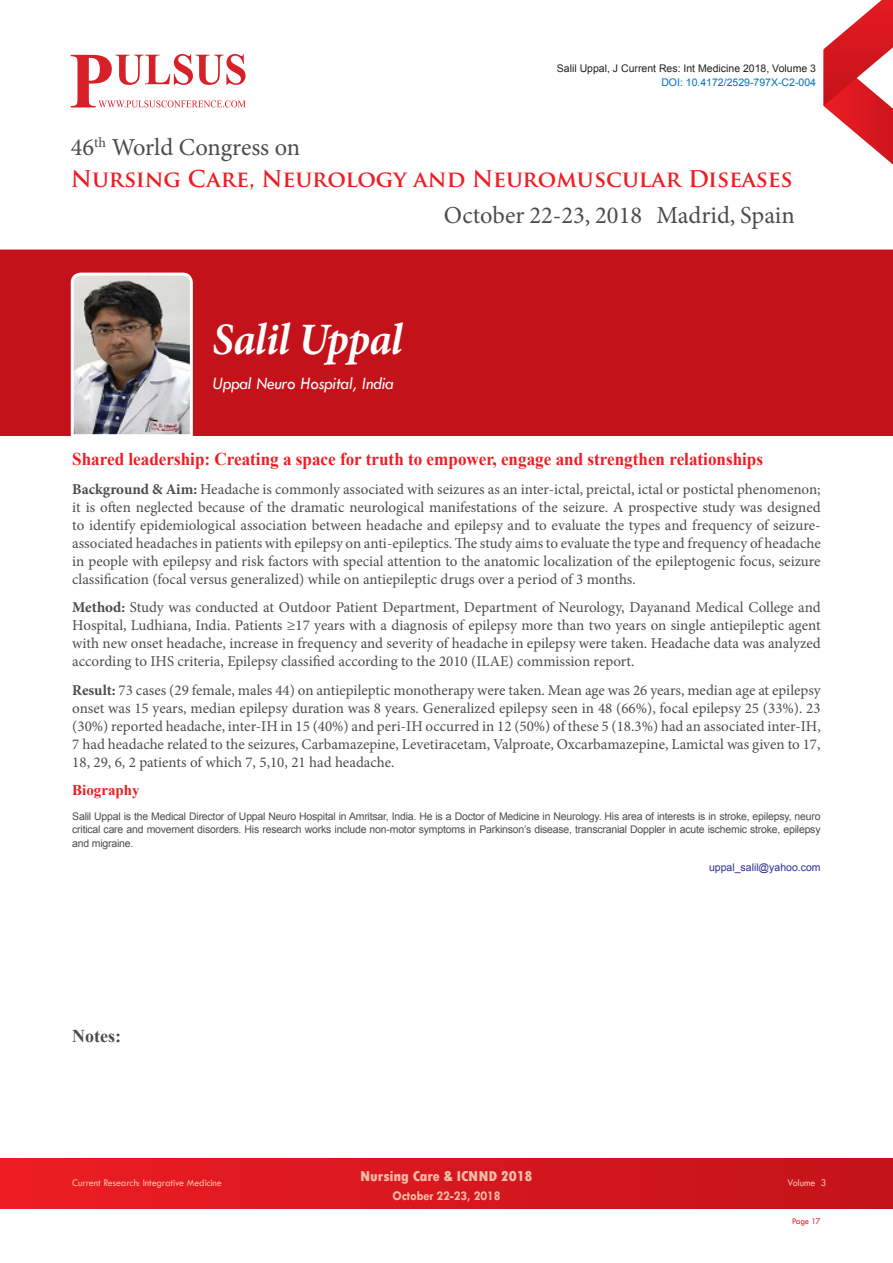
<style>
.page{position:relative;width:893px;height:1263px;background:#fff}
.page>*{position:absolute;margin:0;border:0;box-sizing:border-box;transform-origin:0 0}
.t1{font:italic 700 45px "Minion Pro";letter-spacing:-.015em;color:#fff;scale:.95 1}
.t2{font:24.45px "Minion Pro";color:#4b4c4d}
.t3{font:700 22.5px "Trajan Pro";letter-spacing:-.005em;color:#ee1d23}
.t4{font:700 18px "Times New Roman";color:#ee1d23;scale:.95 1}
.t5{font:italic 18px "Tw Cen";letter-spacing:-.01em;color:#fff;scale:.95 1}
.t6{font:700 18px "Times New Roman";color:#4b4c4d}
.Abstract{font:15px/18px "Minion Pro";color:#4b4c4d;text-align:justify}
.t7{font:800 condensed 15px "Tw Cen";letter-spacing:-.01em;color:#fabda6;scale:1.1 1}
.Bio_Heading{font:700 15px "Times New Roman";color:#ee1d23}
.t8{font:700 13.5px "Tw Cen";letter-spacing:-.01em;color:#fabda6;scale:.95 1}
.Biography{font:10.5px/13.5px "Arial";letter-spacing:-.02em;color:#4b4c4d;text-align:justify}
.t9{font:10.5px "Arial";color:#231f20}
.t10{font:10.5px "Tw Cen";letter-spacing:-.01em;color:#fabda6;scale:.95 1}
.t11{font:10.5px "Arial";color:#0072bc}
.Biography-2{font:10.5px "Arial";color:#2e3092}
.t12{font:9px "Tw Cen";letter-spacing:-.02em;color:#ee1d23;scale:.95 1}
.s1{font-weight:700}
</style>
<div class="page">
<div style="left:0;top:1159px;width:892px;height:49px;background:linear-gradient(to right,#ed1d23,#c3121b)"></div>
<hr style="left:0;top:250px;width:893px;height:1px;background:#ee1d23">
<svg style="left:71px;top:54px;width:175px;height:53px"></svg>
<svg style="left:824px;top:0;width:69px;height:165px"></svg>
<div style="left:0;top:250px;width:892px;height:186px;background:#c4121a"></div>
<img style="left:70px;top:272px;width:123px;height:164px">
<h2 class="t2" style="left:71px;top:131px;width:231px">46<sup>th</sup> World Congress on</h2>
<p class="t9" style="left:557px;top:61px;width:261px">Salil Uppal, J Current Res: Int Medicine 2018, Volume 3</p>
<p class="t11" style="left:661px;top:76px;width:156px">DOI: 10.4172/2529-797X-C2-004</p>
<h3 class="t3" style="left:71px;top:165px;width:723px">Nursing Care, Neurology and Neuromuscular Diseases</h3>
<h2 class="t2" style="left:444px;top:199px;width:352px">October 22-23, 2018 Madrid, Spain</h2>
<p class="t1" style="left:213px;top:307px;width:202px">Salil Uppal</p>
<p class="t5" style="left:213px;top:372px;width:192px">Uppal Neuro Hospital, India</p>
<p class="t4" style="left:72px;top:446px;width:729px">Shared leadership: Creating a space for truth to empower, engage and strengthen relationships</p>
<p class="Abstract" style="left:72px;top:480px;width:750px"><span class="s1">Background &amp; Aim:</span> Headache is commonly associated with seizures as an inter-ictal, preictal, ictal or postictal phenomenon; it is often neglected because of the dramatic neurological manifestations of the seizure. A prospective study was designed to identify epidemiological association between headache and epilepsy and to evaluate the types and frequency of seizure&shy;associated headaches in patients with epilepsy on anti-epileptics. The study aims to evaluate the type and frequency of headache in people with epilepsy and risk factors with special attention to the anatomic localization of the epileptogenic focus, seizure classification (focal versus generalized) while on antiepileptic drugs over a period of 3 months.</p>
<p class="Abstract" style="left:72px;top:598px;width:750px"><span class="s1">Method:</span> Study was conducted at Outdoor Patient Department, Department of Neurology, Dayanand Medical College and Hospital, Ludhiana, India. Patients ≥17 years with a diagnosis of epilepsy more than two years on single antiepileptic agent with new onset headache, increase in frequency and severity of headache in epilepsy were taken. Headache data was analyzed according to IHS criteria, Epilepsy classified according to the 2010 (ILAE) commission report.</p>
<p class="Abstract" style="left:72px;top:681px;width:750px"><span class="s1">Result:</span> 73 cases (29 female, males 44) on antiepileptic monotherapy were taken. Mean age was 26 years, median age at epilepsy onset was 15 years, median epilepsy duration was 8 years. Generalized epilepsy seen in 48 (66%), focal epilepsy 25 (33%). 23 (30%) reported headache, inter-IH in 15 (40%) and peri-IH occurred in 12 (50%) of these 5 (18.3%) had an associated inter-IH, 7 had headache related to the seizures, Carbamazepine, Levetiracetam, Valproate, Oxcarbamazepine, Lamictal was given to 17, 18, 29, 6, 2 patients of which 7, 5,10, 21 had headache.</p>
<p class="Bio_Heading" style="left:72px;top:780px;width:69px">Biography</p>
<p class="Biography" style="left:72px;top:809px;width:750px">Salil Uppal is the Medical Director of Uppal Neuro Hospital in Amritsar, India. He is a Doctor of Medicine in Neurology. His area of interests is in stroke, epilepsy, neuro critical care and movement disorders. His research works include non-motor symptoms in Parkinson’s disease, transcranial Doppler in acute ischemic stroke, epilepsy and migraine.</p>
<p class="Biography-2" style="left:709px;top:860px;width:113px">uppal_salil@yahoo.com</p>
<p class="t6" style="left:72px;top:1024px;width:50px">Notes:</p>
<p class="t7" style="left:360px;top:1167px;width:158px">Nursing Care &amp; ICNND 2018</p>
<p class="t8" style="left:392px;top:1187px;width:115px">October 22-23, 2018</p>
<p class="t10" style="left:72px;top:1176px;width:159px">Current Research: Integrative Medicine</p>
<p class="t10" style="left:787px;top:1176px;width:42px">Volume 3</p>
<p class="t12" style="left:792px;top:1215px;width:32px">Page 17</p>
</div>
